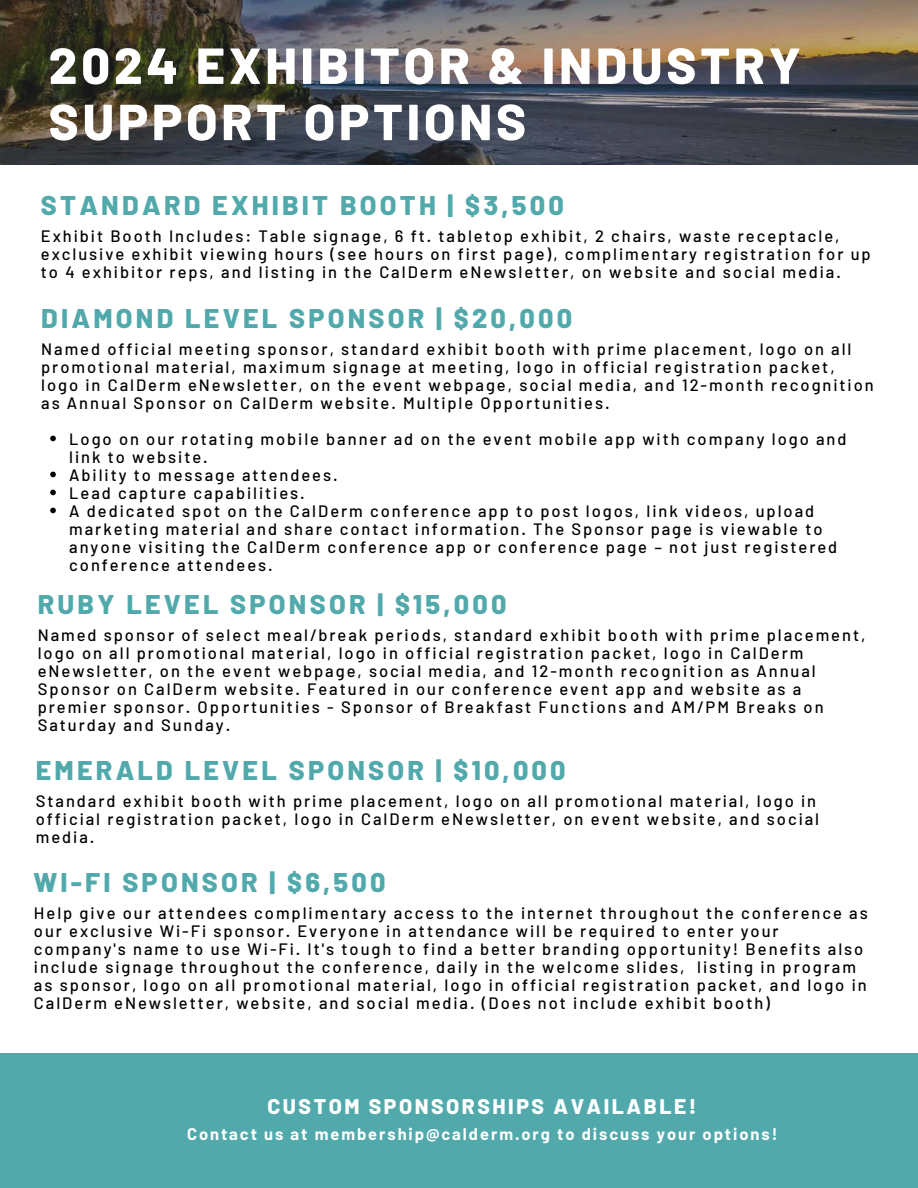
<style>
.page{position:relative;width:918px;height:1188px;background:#fff}
.page>*{position:absolute;margin:0;border:0;box-sizing:border-box;transform-origin:0 0}
.t1{font:800 50.7px/56.2px "Barlow";letter-spacing:.075em;color:#fff}
.t2{font:800 27px "Barlow";letter-spacing:.12em;color:#51a9ac}
.t3{font:800 21.15px "Barlow";letter-spacing:.12em;color:#fff}
.t4{font:500 16.5px/18px "Barlow";letter-spacing:.12em;color:#000}
.t5{font:700 16.5px "Barlow";letter-spacing:.12em;color:#fff}
</style>
<div class="page">
<svg style="left:50px;top:436px;width:6px;height:5px"></svg>
<svg style="left:50px;top:472px;width:6px;height:5px"></svg>
<svg style="left:50px;top:490px;width:6px;height:5px"></svg>
<svg style="left:50px;top:508px;width:6px;height:5px"></svg>
<img style="left:0;top:0;width:918px;height:165px">
<div style="left:0;top:1054px;width:918px;height:134px;background:#51a9ac"></div>
<h3 class="t1" style="left:49px;top:36px;width:754px">2024 EXHIBITOR &amp; INDUSTRY<br>SUPPORT OPTIONS</h3>
<h1 class="t2" style="left:41px;top:188px;width:524px">STANDARD EXHIBIT BOOTH | $3,500</h1>
<h2 class="t4" style="left:41px;top:226px;width:831px">Exhibit Booth Includes: Table signage, 6 ft. tabletop exhibit, 2 chairs, waste receptacle, exclusive exhibit viewing hours (see hours on first page), complimentary registration for up to 4 exhibitor reps, and listing in the CalDerm eNewsletter, on website and social media.</h2>
<h3 class="t2" style="left:41px;top:301px;width:533px">DIAMOND LEVEL SPONSOR | $20,000</h3>
<h2 class="t4" style="left:41px;top:339px;width:834px">Named official meeting sponsor, standard exhibit booth with prime placement, logo on all promotional material, maximum signage at meeting, logo in official registration packet, logo in CalDerm eNewsletter, on the event webpage, social media, and 12-month recognition as Annual Sponsor on CalDerm website. Multiple Opportunities.</h2>
<h3 class="t4" style="left:69px;top:429px;width:779px">Logo on our rotating mobile banner ad on the event mobile app with company logo and link to website.</h3>
<p class="t4" style="left:69px;top:465px;width:270px">Ability to message attendees.</p>
<p class="t4" style="left:69px;top:483px;width:237px">Lead capture capabilities.</p>
<p class="t4" style="left:69px;top:501px;width:770px">A dedicated spot on the CalDerm conference app to post logos, link videos, upload marketing material and share contact information. The Sponsor page is viewable to anyone visiting the CalDerm conference app or conference page – not just registered conference attendees.</p>
<p class="t2" style="left:38px;top:587px;width:470px">RUBY LEVEL SPONSOR | $15,000</p>
<h2 class="t4" style="left:38px;top:626px;width:829px">Named sponsor of select meal/break periods, standard exhibit booth with prime placement, logo on all promotional material, logo in official registration packet, logo in CalDerm eNewsletter, on the event webpage, social media, and 12-month recognition as Annual Sponsor on CalDerm website. Featured in our conference event app and website as a premier sponsor. Opportunities - Sponsor of Breakfast Functions and AM/PM Breaks on Saturday and Sunday.</h2>
<h2 class="t2" style="left:36px;top:753px;width:531px">EMERALD LEVEL SPONSOR | $10,000</h2>
<h3 class="t4" style="left:36px;top:791px;width:785px">Standard exhibit booth with prime placement, logo on all promotional material, logo in official registration packet, logo in CalDerm eNewsletter, on event website, and social media.</h3>
<h3 class="t2" style="left:34px;top:865px;width:353px">WI-FI SPONSOR | $6,500</h3>
<h3 class="t4" style="left:34px;top:903px;width:835px">Help give our attendees complimentary access to the internet throughout the conference as our exclusive Wi-Fi sponsor. Everyone in attendance will be required to enter your company's name to use Wi-Fi. It's tough to find a better branding opportunity! Benefits also include signage throughout the conference, daily in the welcome slides, listing in program as sponsor, logo on all promotional material, logo in official registration packet, and logo in CalDerm eNewsletter, website, and social media. (Does not include exhibit booth)</h3>
<h2 class="t3" style="left:268px;top:1093px;width:430px">CUSTOM SPONSORSHIPS AVAILABLE!</h2>
<h2 class="t5" style="left:187px;top:1124px;width:592px">Contact us at membership@calderm.org to discuss your options!</h2>
</div>
